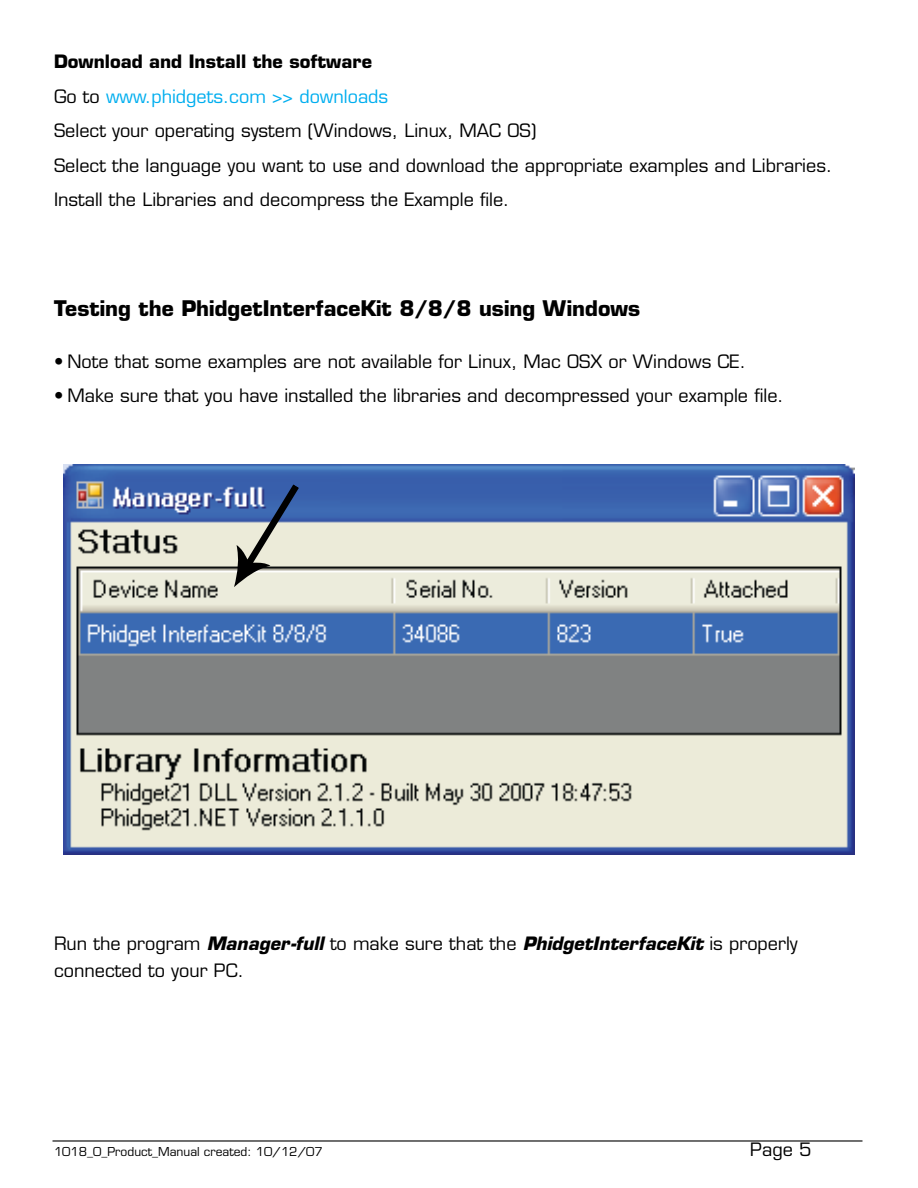
<style>
.page{position:relative;width:918px;height:1188px;background:#fff}
.page>*{position:absolute;margin:0;border:0;box-sizing:border-box;transform-origin:0 0}
.t1{font:700 21px "Eurostile";color:#000}
.t2{font:18px/34.5px "Eurostile";color:#000}
.t3{font:12px "Eurostile";color:#000}
.s1{font-weight:700}
.s2{color:#00aeef}
.s3{font-weight:700;font-style:italic}
</style>
<div class="page">
<hr style="left:52px;top:1140px;width:810px;height:2px;background:#000">
<img style="left:64px;top:465px;width:790px;height:389px">
<svg style="left:217px;top:476px;width:96px;height:122px;background:#9aa6b5"></svg>
<p class="t2" style="left:54px;top:45px;width:780px"><span class="s1">Download and Install the software<br></span>Go to <span class="s2">www.phidgets.com &gt;&gt; downloads<br></span>Select your operating system (Windows, Linux, MAC OS)<br>Select the language you want to use and download the appropriate examples and Libraries.<br>Install the Libraries and decompress the Example file.</p>
<p class="t1" style="left:54px;top:296px;width:588px">Testing the PhidgetInterfaceKit 8/8/8 using Windows</p>
<p class="t2" style="left:54px;top:344px;width:693px">• Note that some examples are not available for Linux, Mac OSX or Windows CE.</p>
<p class="t2" style="left:54px;top:379px;width:731px">• Make sure that you have installed the libraries and decompressed your example file.</p>
<p class="t2" style="left:54px;top:930px;width:745px;line-height:27px">Run the program <span class="s3">Manager-full</span> to make sure that the <span class="s3">PhidgetInterfaceKit</span> is properly connected to your PC.</p>
<p class="t3" style="left:54px;top:1145px;width:270px">1018_0_Product_Manual created: 10/12/07</p>
<p class="t2" style="left:750px;top:1133px;width:63px">Page 5</p>
</div>
